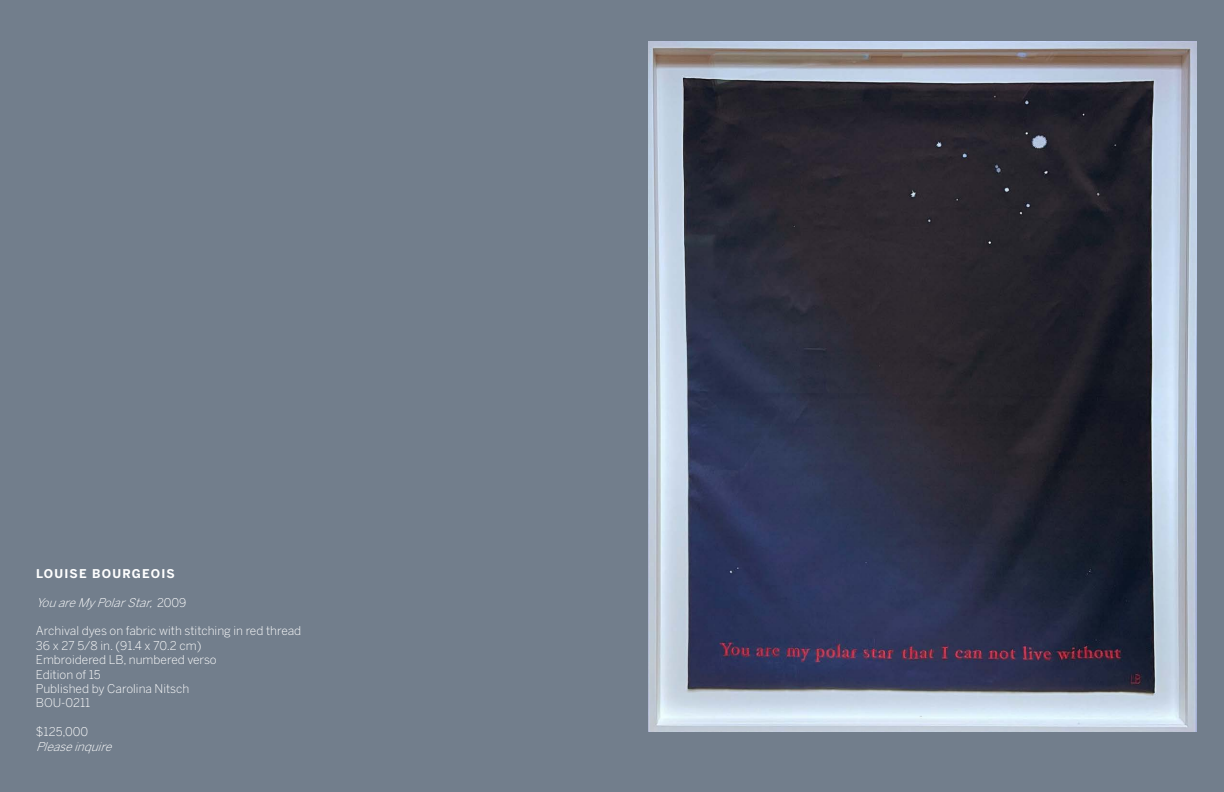
<style>
.page{position:relative;width:1224px;height:792px;background:#727e8c}
.page>*{position:absolute;margin:0;border:0;box-sizing:border-box;transform-origin:0 0}
.t1{font:300 12px "Benton Sans";color:#fff}
.t2{font:italic 300 12px "Benton Sans";color:#fff}
.t3{font:700 12px "Benton Sans";letter-spacing:.1em;color:#fff}
.s1{font-style:normal}
</style>
<div class="page">
<img style="left:648px;top:41px;width:549px;height:691px">
<p class="t3" style="left:36px;top:566px;width:140px">LOUISE BOURGEOIS</p>
<p class="t2" style="left:36px;top:595px;width:152px">YouareMyPolarStar,<span class="s1">2 0 0 9</span></p>
<p class="t1" style="left:36px;top:624px;width:267px">Archival dyes on fabric with stitching in red thread</p>
<p class="t1" style="left:36px;top:638px;width:167px">36 x 27 5/8 in. (91.4 x 70.2 cm)</p>
<p class="t1" style="left:36px;top:653px;width:182px">Embroidered LB, numbered verso</p>
<p class="t1" style="left:36px;top:667px;width:66px">Edition of 15</p>
<p class="t1" style="left:36px;top:682px;width:155px">Published by Carolina Nitsch</p>
<p class="t1" style="left:36px;top:696px;width:56px">BOU-0211</p>
<p class="t1" style="left:36px;top:725px;width:54px">$125,000</p>
<p class="t2" style="left:36px;top:739px;width:81px">Pleaseinquire</p>
</div>
